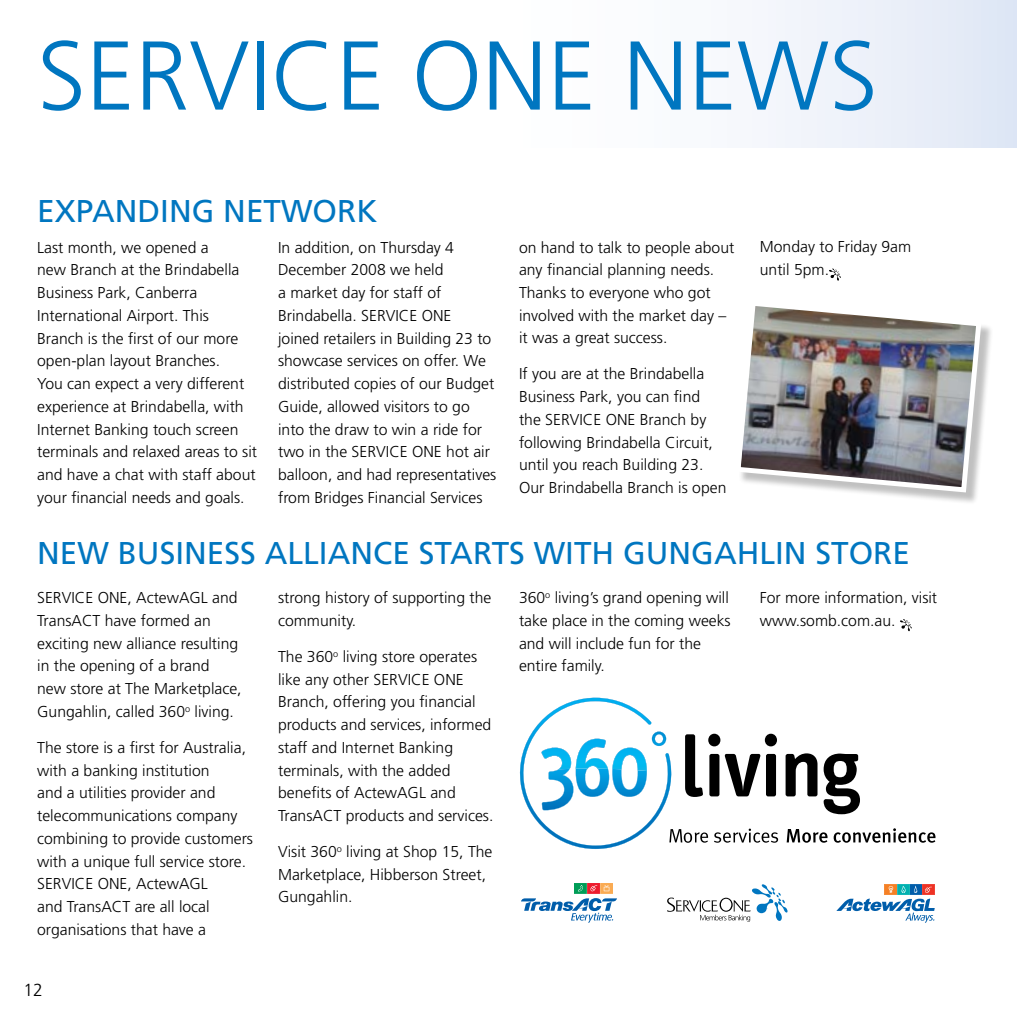
<style>
.page{position:relative;width:1017px;height:1017px;background:#fff}
.page>*{position:absolute;margin:0;border:0;box-sizing:border-box;transform-origin:0 0}
.t1{font:300 97.48px "Frutiger LT Std";color:#0076c0}
.t2{font:31.5px "Frutiger LT Std";color:#0076c0}
.t3{font:300 17.5px "Frutiger LT Std";color:#000}
.t4{font:300 15.75px/22.8px "Frutiger LT Std";color:#000}
</style>
<div class="page">
<div style="left:0;top:0;width:1017px;height:147px;background:linear-gradient(to right,#fff,#ebf0f9)"></div>
<svg style="left:829px;top:268px;width:12px;height:13px"></svg>
<svg style="left:900px;top:619px;width:12px;height:12px"></svg>
<div style="left:737px;top:303px;width:264px;height:209px;background:#000;opacity:.25"></div>
<img style="left:737px;top:303px;width:247px;height:192px">
<svg style="left:786px;top:753px;width:31px;height:43px"></svg>
<svg style="left:824px;top:754px;width:36px;height:60px"></svg>
<svg style="left:521px;top:883px;width:96px;height:40px"></svg>
<svg style="left:836px;top:884px;width:99px;height:39px"></svg>
<svg style="left:519px;top:698px;width:259px;height:151px"></svg>
<svg style="left:787px;top:829px;width:40px;height:14px"></svg>
<svg style="left:834px;top:828px;width:101px;height:15px"></svg>
<svg style="left:667px;top:884px;width:121px;height:38px"></svg>
<h1 class="t1" style="left:37px;top:21px;width:842px">SERVICE ONE NEWS</h1>
<h2 class="t2" style="left:37px;top:192px;width:270px">EXPAN DIN G NETWOR</h2>
<h2 class="t2" style="left:356px;top:192px;width:23px">K</h2>
<p class="t4" style="left:37px;top:236px;width:221px">Last month, we opened a<br>new Branch at the Brindabella<br>Business Park, Canberra<br>International Airport. This<br>Branch is the first of our more open-plan layout Branches.<br>You can expect a very different experience at Brindabella, with<br>Internet Banking touch screen terminals and relaxed areas to sit and have a chat with staff about your financial needs and goals.</p>
<p class="t4" style="left:278px;top:236px;width:220px">In addition, on Thursday 4<br>December 2008 we held<br>a market day for staff of<br>Brindabella. SERVICE ONE joined retailers in Building 23 to showcase services on offer. We distributed copies of our Budget<br>Guide, allowed visitors to go into the draw to win a ride for two in the SERVICE ONE hot air balloon, and had representatives from Bridges Financial Services</p>
<p class="t4" style="left:519px;top:236px;width:217px">on hand to talk to people about any financial planning needs.<br>Thanks to everyone who got involved with the market day – it was a great success.</p>
<p class="t4" style="left:519px;top:363px;width:209px">If you are at the Brindabella<br>Business Park, you can find<br>the SERVICE ONE Branch by following Brindabella Circuit, until you reach Building 23.<br>Our Brindabella Branch is open</p>
<p class="t4" style="left:760px;top:236px;width:153px">Monday to Friday 9am until 5pm.</p>
<h2 class="t2" style="left:37px;top:535px;width:140px">NEW BUSINESS</h2>
<h2 class="t2" style="left:265px;top:535px;width:105px">ALLIANCE</h2>
<h2 class="t2" style="left:419px;top:535px;width:451px">STARTS WITH GUN GAH LIN STORE</h2>
<p class="t4" style="left:37px;top:587px;width:206px">SERVICE ONE, ActewAGL and<br>TransACT have formed an exciting new alliance resulting in the opening of a brand new store at The Marketplace,<br>Gungahlin, called 360<sup>o</sup> living.</p>
<p class="t4" style="left:37px;top:736px;width:217px">The store is a first for Australia, with a banking institution<br>and a utilities provider and telecommunications company combining to provide customers with a unique full service store.<br>SERVICE ONE, ActewAGL<br>and TransACT are all local organisations that have a</p>
<p class="t4" style="left:278px;top:587px;width:215px">strong history of supporting the community.</p>
<p class="t4" style="left:278px;top:645px;width:217px">The 360<sup>o</sup> living store operates like any other SERVICE ONE<br>Branch, offering you financial products and services, informed staff and Internet Banking terminals, with the added benefits of ActewAGL and<br>TransACT products and services.</p>
<p class="t4" style="left:278px;top:840px;width:216px">Visit 360<sup>o</sup> living at Shop 15, The<br>Marketplace, Hibberson Street,<br>Gungahlin.</p>
<p class="t4" style="left:519px;top:587px;width:213px">360<sup>o</sup> living’s grand opening will take place in the coming weeks and will include fun for the entire family.</p>
<p class="t4" style="left:760px;top:587px;width:179px">For more information, visit www.somb.com.au.</p>
<p class="t3" style="left:24px;top:980px;width:21px">12</p>
</div>
